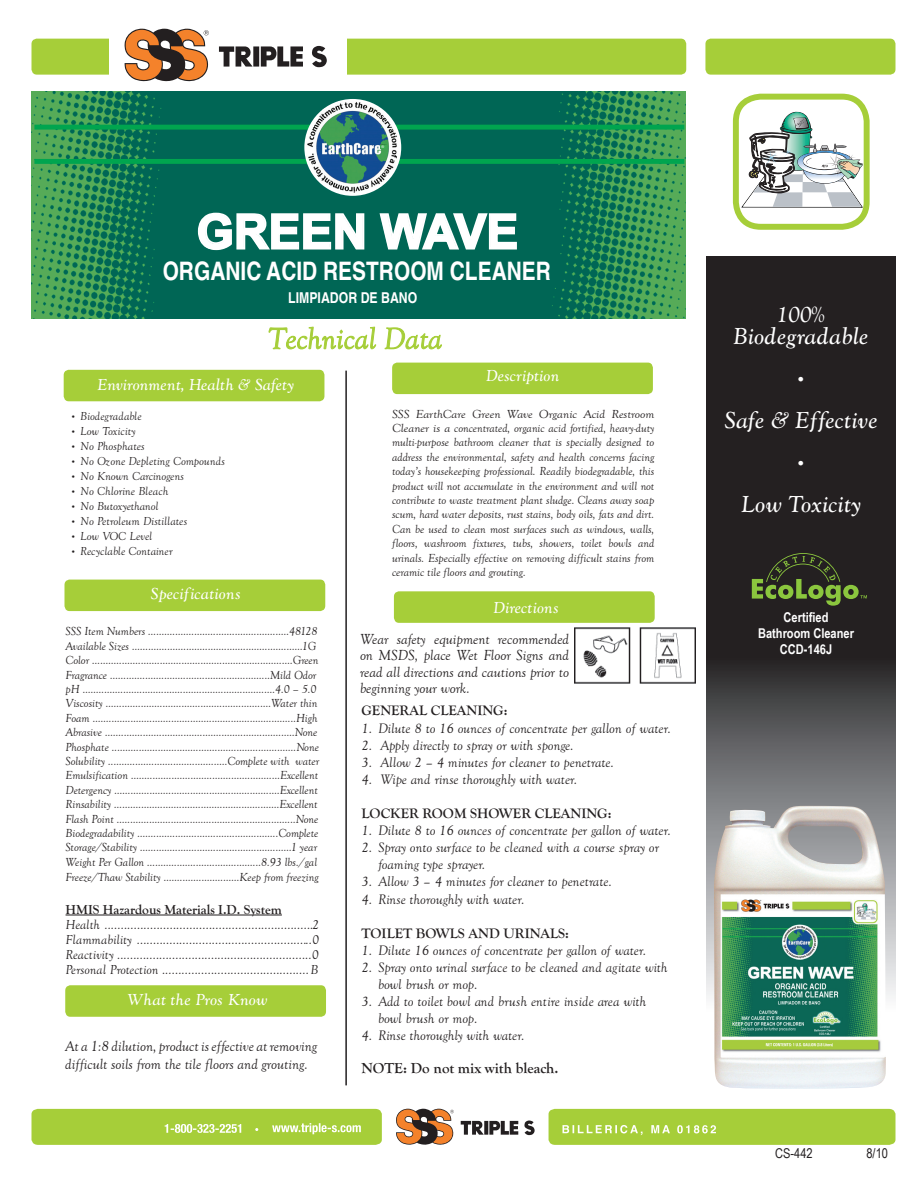
<style>
.page{position:relative;width:918px;height:1188px;background:#fff}
.page>*{position:absolute;margin:0;border:0;box-sizing:border-box;transform-origin:0 0}
.t1{font:700 48px "Arial";color:#fff}
.t2{font:700 condensed 25.5px "Helvetica";color:#fff}
.t3{font:24px/42px "Goudy Catalogue Italic DTC";color:#fff;text-align:center}
.t4{font:16.5px "Goudy Catalogue Italic DTC";color:#fff}
.t5{font:italic 15px/16.5px "Goudy Old Style T";color:#231f20}
.t6{font:700 15px "Goudy Old Style T";color:#231f20}
.t7{font:700 condensed 15px "Helvetica";color:#fff}
.t8{font:14.25px/17.1px "Goudy Old Style Regular Italic DTC";color:#231f20}
.t9{font:700 14.25px "Goudy Old Style T";color:#231f20}
.t10{font:13.5px/15px "Goudy Old Style Regular Italic DTC";color:#231f20;text-align:justify}
.t11{font:700 13.5px "Goudy Old Style T";color:#231f20}
.t12{font:700 13.5px/16.2px "Arial Narrow";color:#fff;text-align:center}
.t13{font:13.5px "Arial Narrow";color:#231f20}
.t14{font:italic 12px/14.4px "Goudy Old Style T";color:#231f20}
.t15{font:italic 12px/14.4px "Goudy Old Style T";color:#231f20;text-align:justify;scale:1.1 1}
.t16{font:12px "Goudy Old Style Regular Italic DTC";color:#231f20}
.t17{font:3.6px "Helvetica";color:#fff}
</style>
<div class="page">
<div style="left:724px;top:74px;width:176px;height:162px;border:2px solid #fff;border-radius:35px"></div>
<div style="left:733px;top:94px;width:137px;height:136px;border:6px solid #a6ce39;border-radius:25px"></div>
<svg style="left:742px;top:112px;width:121px;height:95px"></svg>
<div style="left:392px;top:363px;width:261px;height:31px;background:#a6ce39;border-radius:5px"></div>
<img style="left:32px;top:92px;width:654px;height:226px">
<div style="left:32px;top:39px;width:654px;height:36px;background:#a6ce39;border-radius:5px"></div>
<div style="left:109px;top:22px;width:237px;height:68px;background:#fff"></div>
<svg style="left:219px;top:46px;width:108px;height:21px"></svg>
<svg style="left:124px;top:29px;width:85px;height:53px"></svg>
<svg style="left:461px;top:1120px;width:74px;height:15px"></svg>
<svg style="left:396px;top:1109px;width:58px;height:36px"></svg>
<div style="left:394px;top:591px;width:261px;height:32px;background:#a6ce39;border-radius:5px"></div>
<svg style="left:706px;top:256px;width:190px;height:742px;background:#373436"></svg>
<svg style="left:549px;top:1109px;width:346px;height:36px;background:#a9cf40"></svg>
<hr style="left:345px;top:371px;width:2px;height:714px;background:#231f20">
<svg style="left:32px;top:1109px;width:350px;height:36px;background:#abd044"></svg>
<div style="left:65px;top:580px;width:260px;height:31px;background:#a6ce39;border-radius:5px"></div>
<div style="left:35px;top:124px;width:648px;height:6px;border:2px solid #00a54f"></div>
<div style="left:35px;top:158px;width:648px;height:6px;border:2px solid #00a54f"></div>
<hr style="left:66px;top:915px;width:216px;height:1px;background:#231f20">
<div style="left:64px;top:370px;width:260px;height:31px;background:#a6ce39;border-radius:5px"></div>
<svg style="left:269px;top:326px;width:173px;height:24px"></svg>
<div style="left:705px;top:39px;width:190px;height:36px;background:#a6ce39;border-radius:5px"></div>
<div style="left:304px;top:99px;width:97px;height:97px;background:#fff;border-radius:50%"></div>
<img style="left:306px;top:101px;width:92px;height:92px">
<svg style="left:381px;top:145px;width:5px;height:4px"></svg>
<div style="left:65px;top:985px;width:261px;height:32px;background:#a6ce39;border-radius:5px"></div>
<svg style="left:752px;top:553px;width:115px;height:53px;background:#3a4427"></svg>
<img style="left:714px;top:806px;width:172px;height:283px">
<svg style="left:197px;top:212px;width:168px;height:39px"></svg>
<svg style="left:378px;top:212px;width:140px;height:39px;background:#438e81"></svg>
<img style="left:575px;top:627px;width:120px;height:56px">
<p class="t17" style="left:381px;top:144px;width:4px">®</p>
<h1 class="t1" style="left:197px;top:200px;width:323px">GREEN WAVE</h1>
<h2 class="t2" style="left:163px;top:255px;width:390px">ORGANIC ACID RESTROOM CLEANER</h2>
<p class="t7" style="left:288px;top:288px;width:131px">LIMPIADOR DE BANO</p>
<h3 class="t4" style="left:97px;top:375px;width:198px">Environment, Health &amp; Safety</h3>
<h3 class="t4" style="left:486px;top:367px;width:75px">Description</h3>
<p class="t16" style="left:70px;top:410px;width:73px">• Biodegradable</p>
<p class="t16" style="left:70px;top:425px;width:67px">• Low Toxicity</p>
<p class="t16" style="left:70px;top:440px;width:76px">• No Phosphates</p>
<p class="t16" style="left:70px;top:455px;width:157px">• No Ozone Depleting Compounds</p>
<p class="t16" style="left:70px;top:470px;width:116px">• No Known Carcinogens</p>
<p class="t16" style="left:70px;top:485px;width:100px">• No Chlorine Bleach</p>
<p class="t16" style="left:70px;top:500px;width:90px">• No Butoxyethanol</p>
<p class="t16" style="left:70px;top:515px;width:119px">• No Petroleum Distillates</p>
<p class="t16" style="left:70px;top:530px;width:84px">• Low VOC Level</p>
<p class="t16" style="left:70px;top:545px;width:104px">• Recyclable Container</p>
<h3 class="t4" style="left:151px;top:585px;width:92px">Specifications</h3>
<p class="t14" style="left:66px;top:624px;width:255px">SSS Item Numbers ....................................................48128<br>Available Sizes ...............................................................1G Color ..........................................................................Green Fragrance ...........................................................Mild Odor pH .......................................................................4.0 – 5.0<br>Viscosity .............................................................Water thin Foam ...........................................................................High Abrasive ......................................................................None Phosphate ....................................................................None Solubility ............................................Complete with water Emulsification .......................................................Excellent Detergency .............................................................Excellent Rinsability .............................................................Excellent Flash Point ..................................................................None Biodegradability ....................................................Complete Storage/Stability ........................................................1 year Weight Per Gallon ..........................................8.93 lbs./gal Freeze/Thaw Stability ............................Keep from freezing</p>
<p class="t11" style="left:66px;top:902px;width:218px">HMIS HAZARDOUS MATERIALS I.D. SYSTEM</p>
<p class="t10" style="left:66px;top:917px;width:255px">Health ................................................................2<br>Flammability ......................................................0<br>Reactivity ............................................................0<br>Personal Protection .............................................B</p>
<h3 class="t4" style="left:127px;top:990px;width:142px">What the Pros Know</h3>
<p class="t5" style="left:65px;top:1037px;width:253px;line-height:18px">At a 1:8 dilution, product is effective at removing difficult soils from the tile floors and grouting.</p>
<p class="t15" style="left:392px;top:407px;width:240px">SSS EarthCare Green Wave Organic Acid Restroom Cleaner is a concentrated, organic acid fortified, heavy-duty multi-purpose bathroom cleaner that is specially designed to address the environmental, safety and health concerns facing today’s housekeeping professional. Readily biodegradable, this product will not accumulate in the environment and will not contribute to waste treatment plant sludge. Cleans away soap scum, hard water deposits, rust stains, body oils, fats and dirt.<br>Can be used to clean most surfaces such as windows, walls, floors, washroom fixtures, tubs, showers, toilet bowls and urinals. Especially effective on removing difficult stains from ceramic tile floors and grouting.</p>
<h3 class="t4" style="left:493px;top:598px;width:67px">Directions</h3>
<p class="t5" style="left:360px;top:631px;width:211px;text-align:justify">Wear safety equipment recommended on MSDS, place Wet Floor Signs and read all directions and cautions prior to beginning your work.</p>
<p class="t9" style="left:362px;top:703px;width:148px">GENERAL CLEANING:</p>
<p class="t8" style="left:362px;top:719px;width:311px">1. Dilute 8 to 16 ounces of concentrate per gallon of water.</p>
<p class="t8" style="left:362px;top:736px;width:214px">2. Apply directly to spray or with sponge.</p>
<p class="t8" style="left:362px;top:754px;width:254px">3. Allow 2 – 4 minutes for cleaner to penetrate.</p>
<p class="t8" style="left:362px;top:771px;width:217px">4. Wipe and rinse thoroughly with water.</p>
<p class="t9" style="left:362px;top:805px;width:252px">LOCKER ROOM SHOWER CLEANING:</p>
<p class="t8" style="left:362px;top:822px;width:311px">1. Dilute 8 to 16 ounces of concentrate per gallon of water.</p>
<p class="t8" style="left:378px;top:839px;width:282px;text-indent:-17px">2. Spray onto surface to be cleaned with a course spray or foaming type sprayer.</p>
<p class="t8" style="left:362px;top:873px;width:252px">3. Allow 3 – 4 minutes for cleaner to penetrate.</p>
<p class="t8" style="left:362px;top:890px;width:164px">4. Rinse thoroughly with water.</p>
<p class="t9" style="left:362px;top:925px;width:209px">TOILET BOWLS AND URINALS :</p>
<p class="t8" style="left:362px;top:942px;width:286px">1. Dilute 16 ounces of concentrate per gallon of water.</p>
<p class="t8" style="left:378px;top:959px;width:291px;text-indent:-17px">2. Spray onto urinal surface to be cleaned and agitate with bowl brush or mop.</p>
<p class="t8" style="left:378px;top:993px;width:270px;text-indent:-17px">3. Add to toilet bowl and brush entire inside area with bowl brush or mop.</p>
<p class="t8" style="left:362px;top:1027px;width:164px">4. Rinse thoroughly with water.</p>
<p class="t6" style="left:362px;top:1060px;width:199px">NOTE: DO NOT MIX WITH BLEACH.</p>
<h3 class="t3" style="left:734px;top:303px;width:136px;line-height:22.5px">100%<br>Biodegradable</h3>
<h3 class="t3" style="left:724px;top:358px;width:155px">•<br>Safe &amp; Effective •<br>Low Toxicity</h3>
<p class="t12" style="left:758px;top:608px;width:97px">Certified<br>Bathroom Cleaner<br>CCD-146J</p>
<p class="t13" style="left:775px;top:1143px;width:39px">CS-442</p>
<p class="t13" style="left:866px;top:1143px;width:23px">8/10</p>
</div>
